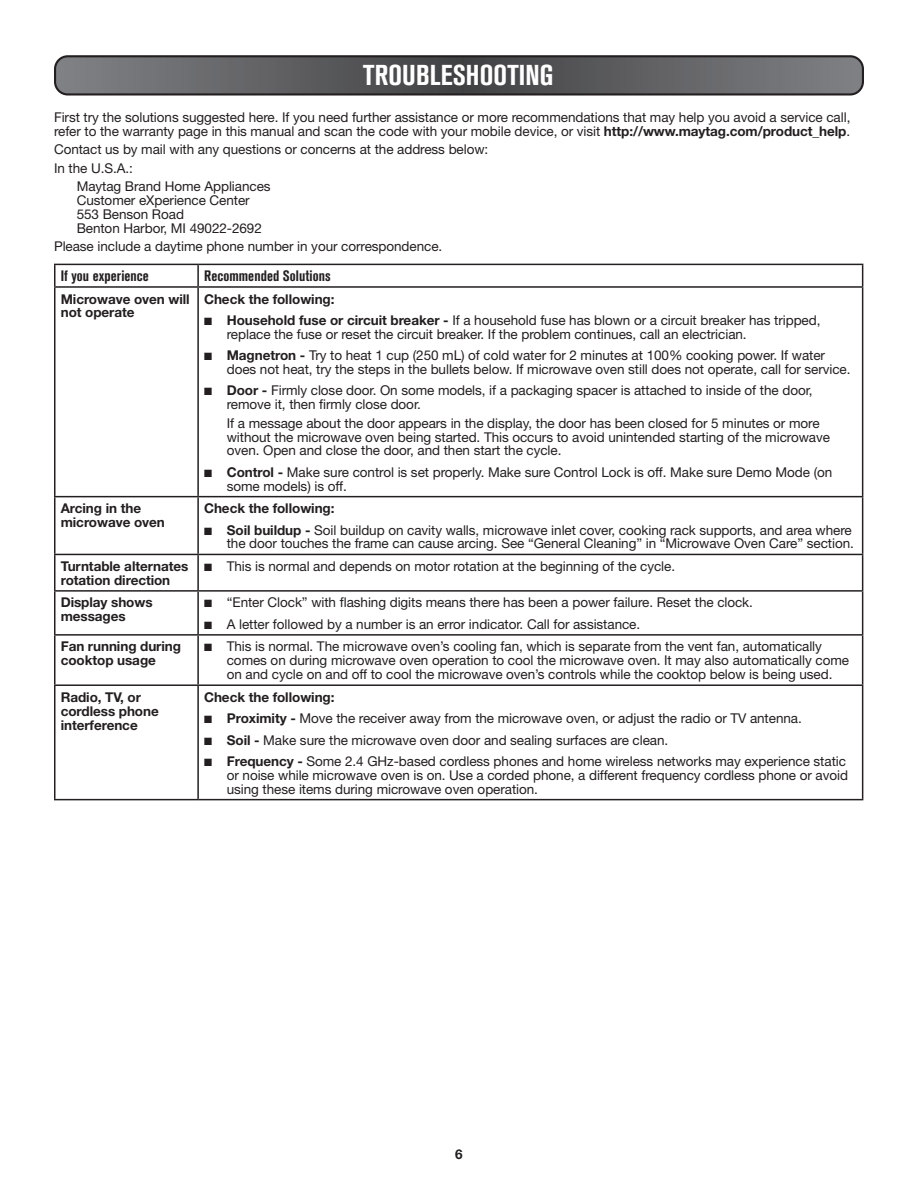
<style>
.page{position:relative;width:918px;height:1188px;background:#fff}
.page>*{position:absolute;margin:0;border:0;box-sizing:border-box;transform-origin:0 0}
.Heading_1_Cook{font:700 condensed 28.5px "Akzidenz Grotesk BQ";letter-spacing:.005em;color:#fff}
.Heading_3{font:700 condensed 15px "Akzidenz Grotesk BQ";letter-spacing:.005em;color:#231f20}
.Body{font:13.5px/13.8px "Helvetica Neue";letter-spacing:-.005em;color:#231f20}
.Body_Indent{font:13.5px/13.8px "Helvetica Neue";letter-spacing:-.005em;color:#231f20}
.Body_Bold{font:700 13.5px/13.8px "Helvetica Neue";letter-spacing:-.005em;color:#231f20}
.s1{font-weight:700}
</style>
<div class="page">
<svg style="left:57px;top:58px;width:804px;height:35px;background:#616264"></svg>
<div style="left:54px;top:55px;width:810px;height:41px;border:2px solid #231f20;border-radius:13px"></div>
<hr style="left:54px;top:264px;width:144px;height:1px;background:#231f20">
<hr style="left:54px;top:265px;width:2px;height:21px;background:#231f20">
<hr style="left:198px;top:264px;width:665px;height:1px;background:#231f20">
<hr style="left:197px;top:265px;width:2px;height:21px;background:#231f20">
<svg style="left:862px;top:265px;width:1px;height:21px"></svg>
<hr style="left:54px;top:286px;width:144px;height:2px;background:#231f20">
<hr style="left:54px;top:288px;width:2px;height:208px;background:#231f20">
<hr style="left:198px;top:286px;width:665px;height:2px;background:#231f20">
<hr style="left:197px;top:288px;width:2px;height:208px;background:#231f20">
<hr style="left:862px;top:288px;width:1px;height:208px;background:#231f20">
<hr style="left:54px;top:496px;width:144px;height:1px;background:#231f20">
<hr style="left:54px;top:497px;width:2px;height:57px;background:#231f20">
<hr style="left:198px;top:496px;width:665px;height:1px;background:#231f20">
<hr style="left:197px;top:497px;width:2px;height:57px;background:#231f20">
<hr style="left:862px;top:497px;width:1px;height:57px;background:#231f20">
<hr style="left:54px;top:554px;width:144px;height:1px;background:#231f20">
<hr style="left:54px;top:555px;width:2px;height:35px;background:#231f20">
<hr style="left:198px;top:554px;width:665px;height:1px;background:#231f20">
<hr style="left:197px;top:555px;width:2px;height:35px;background:#231f20">
<hr style="left:862px;top:555px;width:1px;height:35px;background:#231f20">
<hr style="left:54px;top:590px;width:144px;height:2px;background:#231f20">
<hr style="left:54px;top:592px;width:2px;height:42px;background:#231f20">
<hr style="left:198px;top:590px;width:665px;height:2px;background:#231f20">
<hr style="left:197px;top:592px;width:2px;height:42px;background:#231f20">
<hr style="left:862px;top:592px;width:1px;height:42px;background:#231f20">
<hr style="left:54px;top:634px;width:144px;height:2px;background:#231f20">
<hr style="left:54px;top:636px;width:2px;height:48px;background:#231f20">
<hr style="left:198px;top:634px;width:665px;height:2px;background:#231f20">
<hr style="left:197px;top:636px;width:2px;height:48px;background:#231f20">
<hr style="left:862px;top:636px;width:1px;height:48px;background:#231f20">
<hr style="left:54px;top:684px;width:144px;height:2px;background:#231f20">
<hr style="left:54px;top:686px;width:2px;height:113px;background:#231f20">
<hr style="left:198px;top:684px;width:665px;height:2px;background:#231f20">
<hr style="left:197px;top:686px;width:2px;height:113px;background:#231f20">
<hr style="left:862px;top:686px;width:1px;height:113px;background:#231f20">
<hr style="left:54px;top:799px;width:144px;height:1px;background:#231f20">
<hr style="left:198px;top:799px;width:665px;height:1px;background:#231f20">
<h1 class="Heading_1_Cook" style="left:363px;top:59px;width:192px">TROUBLESHOOTING</h1>
<p class="Body" style="left:54px;top:110px;width:798px">First try the solutions suggested here. If you need further assistance or more recommendations that may help you avoid a service call, refer to the warranty page in this manual and scan the code with your mobile device, or visit <span class="s1">http://www.maytag.com/product_help</span>.</p>
<p class="Body" style="left:54px;top:142px;width:436px">Contact us by mail with any questions or concerns at the address below:</p>
<p class="Body" style="left:54px;top:161px;width:80px">In the U.S.A.:</p>
<p class="Body_Indent" style="left:77px;top:179px;width:195px">Maytag Brand Home Appliances<br>Customer eXperience Center<br>553 Benson Road<br>Benton Harbor, MI 49022-2692</p>
<p class="Body" style="left:54px;top:239px;width:390px">Please include a daytime phone number in your correspondence.</p>
<h3 class="Heading_3" style="left:61px;top:267px;width:90px">If you experience</h3>
<h3 class="Heading_3" style="left:204px;top:267px;width:128px">Recommended Solutions</h3>
<p class="Body_Bold" style="left:61px;top:292px;width:130px">Microwave oven will not operate</p>
<p class="Body_Bold" style="left:204px;top:292px;width:132px">Check the following:</p>
<p class="Body" style="left:227px;top:313px;width:595px;text-indent:-23px">■ <span class="s1">Household fuse or circuit breaker -</span> If a household fuse has blown or a circuit breaker has tripped, replace the fuse or reset the circuit breaker. If the problem continues, call an electrician.</p>
<p class="Body" style="left:227px;top:348px;width:625px;text-indent:-23px">■ <span class="s1">Magnetron -</span> Try to heat 1 cup (250 mL) of cold water for 2 minutes at 100% cooking power. If water does not heat, try the steps in the bullets below. If microwave oven still does not operate, call for service.</p>
<p class="Body" style="left:227px;top:384px;width:587px;text-indent:-23px">■ <span class="s1">Door -</span> Firmly close door. On some models, if a packaging spacer is attached to inside of the door, remove it, then firmly close door.</p>
<p class="Body_Indent" style="left:227px;top:416px;width:605px">If a message about the door appears in the display, the door has been closed for 5 minutes or more without the microwave oven being started. This occurs to avoid unintended starting of the microwave oven. Open and close the door, and then start the cycle.</p>
<p class="Body" style="left:227px;top:465px;width:607px;text-indent:-23px">■ <span class="s1">Control -</span> Make sure control is set properly. Make sure Control Lock is off. Make sure Demo Mode (on some models) is off.</p>
<p class="Body_Bold" style="left:61px;top:501px;width:106px">Arcing in the microwave oven</p>
<p class="Body_Bold" style="left:204px;top:501px;width:132px">Check the following:</p>
<p class="Body" style="left:204px;top:523px;width:651px;text-align:right">■ <span class="s1">Soil buildup -</span> Soil buildup on cavity walls, microwave inlet cover, cooking rack supports, and area where the door touches the frame can cause arcing. See “General Cleaning” in “Microwave Oven Care” section.</p>
<p class="Body_Bold" style="left:61px;top:559px;width:129px">Turntable alternates rotation direction</p>
<p class="Body" style="left:204px;top:559px;width:473px">■ This is normal and depends on motor rotation at the beginning of the cycle.</p>
<p class="Body_Bold" style="left:61px;top:595px;width:93px">Display shows messages</p>
<p class="Body" style="left:204px;top:596px;width:550px">■ “Enter Clock” with flashing digits means there has been a power failure. Reset the clock.</p>
<p class="Body" style="left:204px;top:617px;width:438px">■ A letter followed by a number is an error indicator. Call for assistance.</p>
<p class="Body_Bold" style="left:61px;top:639px;width:122px">Fan running during cooktop usage</p>
<p class="Body" style="left:227px;top:640px;width:624px;text-indent:-23px">■ This is normal. The microwave oven’s cooling fan, which is separate from the vent fan, automatically comes on during microwave oven operation to cool the microwave oven. It may also automatically come on and cycle on and off to cool the microwave oven’s controls while the cooktop below is being used.</p>
<p class="Body_Bold" style="left:61px;top:690px;width:100px">Radio, TV, or cordless phone interference</p>
<p class="Body_Bold" style="left:204px;top:690px;width:132px">Check the following:</p>
<p class="Body" style="left:204px;top:711px;width:599px">■ <span class="s1">Proximity -</span> Move the receiver away from the microwave oven, or adjust the radio or TV antenna.</p>
<p class="Body" style="left:204px;top:733px;width:466px">■ <span class="s1">Soil -</span> Make sure the microwave oven door and sealing surfaces are clean.</p>
<p class="Body" style="left:227px;top:754px;width:623px;text-indent:-23px">■ <span class="s1">Frequency -</span> Some 2.4 GHz-based cordless phones and home wireless networks may experience static or noise while microwave oven is on. Use a corded phone, a different frequency cordless phone or avoid using these items during microwave oven operation.</p>
<p class="Body_Bold" style="left:455px;top:1147px;width:9px">6</p>
</div>
